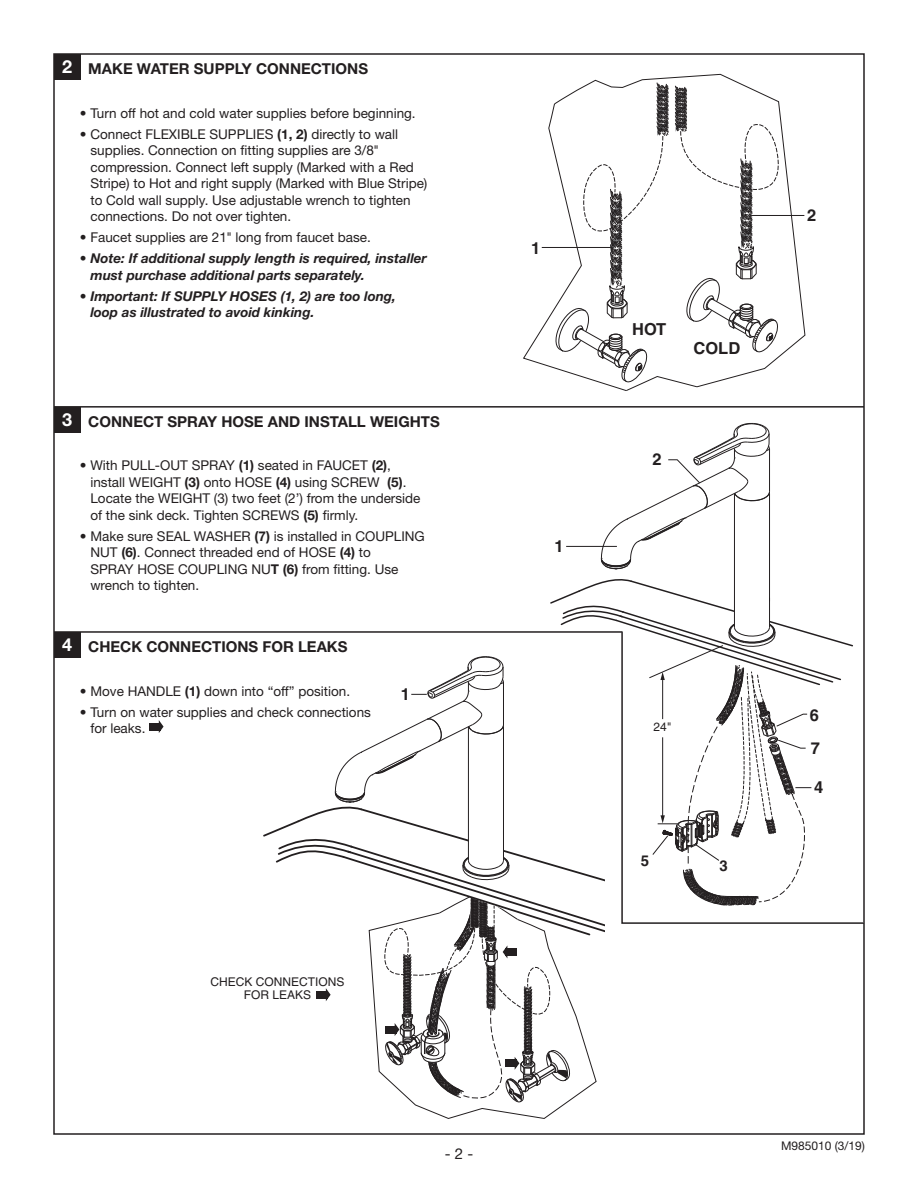
<style>
.page{position:relative;width:918px;height:1188px;background:#fff}
.page>*{position:absolute;margin:0;border:0;box-sizing:border-box;transform-origin:0 0}
.t1{font:700 18px "Helvetica Neue LT Std";color:#fff}
.t2{font:700 16.5px/33px "Helvetica LT Std";color:#231f20}
._10pt_Heads_-_Bold{font:700 15px "Helvetica Neue LT Std";color:#231f20}
.t3{font:15px "Helvetica Neue LT Std";color:#231f20}
.t4{font:700 15px "Helvetica LT Std";color:#231f20}
._9pt_text{font:13.5px/16.5px "Helvetica Neue LT Std";color:#231f20}
._9pt_text-2{font:italic 700 13.5px/16.5px "Helvetica Neue LT Std";color:#231f20}
.t5{font:12px/13.5px "Helvetica LT Std";color:#231f20;text-align:center}
.t6{font:12px "Helvetica Neue LT Std";color:#231f20}
.s1{font-weight:700}
.s2{font-family:"Helvetica LT Std"}
.s3{font-weight:400;font-style:normal}
</style>
<div class="page">
<div style="left:54px;top:54px;width:26px;height:26px;background:#231f20"></div>
<div style="left:54px;top:407px;width:26px;height:26px;background:#231f20"></div>
<div style="left:54px;top:632px;width:26px;height:26px;background:#231f20"></div>
<div style="left:149px;top:723px;width:12px;height:7px;background:#231f20"></div>
<svg style="left:159px;top:720px;width:5px;height:13px"></svg>
<hr style="left:54px;top:406px;width:810px;height:2px;background:#231f20">
<hr style="left:54px;top:631px;width:568px;height:2px;background:#231f20">
<svg style="left:523px;top:74px;width:283px;height:294px"></svg>
<svg style="left:553px;top:82px;width:227px;height:309px"></svg>
<svg style="left:419px;top:1107px;width:142px;height:12px"></svg>
<svg style="left:854px;top:630px;width:11px;height:295px"></svg>
<svg style="left:262px;top:423px;width:592px;height:684px"></svg>
<p class="t1" style="left:62px;top:55px;width:12px">2</p>
<p class="_10pt_Heads_-_Bold" style="left:88px;top:59px;width:281px">MAKE WATER SUPPLY CONNECTIONS</p>
<p class="_9pt_text" style="left:80px;top:104px;width:337px">• Turn off hot and cold water supplies before beginning.</p>
<p class="_9pt_text" style="left:90px;top:125px;width:339px;text-indent:-11px">• Connect FLEXIBLE SUPPLIES <span class="s1">(1, 2)</span> directly to wall supplies. Connection on fitting supplies are 3/8<span class="s2">" </span>compression. Connect left supply (Marked with a Red Stripe) to Hot and right supply (Marked with Blue Stripe) to Cold wall supply. Use adjustable wrench to tighten connections. Do not over tighten.</p>
<p class="_9pt_text" style="left:80px;top:229px;width:292px">• Faucet supplies are 21<span class="s2">"</span> long from faucet base.</p>
<p class="_9pt_text-2" style="left:90px;top:250px;width:338px;text-indent:-11px"><span class="s3">•</span> Note: If additional supply length is required, installer must purchase additional parts separately.</p>
<p class="_9pt_text-2" style="left:90px;top:287px;width:307px;text-indent:-11px"><span class="s3">•</span> Important: If SUPPLY HOSES (1, 2) are too long, loop as illustrated to avoid kinking.</p>
<p class="t2" style="left:531px;top:231px;width:11px">1</p>
<p class="t2" style="left:807px;top:198px;width:11px">2</p>
<p class="t2" style="left:632px;top:313px;width:36px">HOT</p>
<p class="t2" style="left:694px;top:332px;width:48px">COLD</p>
<p class="t1" style="left:62px;top:408px;width:12px">3</p>
<p class="_10pt_Heads_-_Bold" style="left:88px;top:412px;width:353px">CONNECT SPRAY HOSE AND INSTALL WEIGHTS</p>
<p class="_9pt_text" style="left:90px;top:457px;width:332px;text-indent:-11px">• With PULL-OUT SPRAY <span class="s1">(1)</span> seated in FAUCET <span class="s1">(2)</span>, install WEIGHT <span class="s1">(3)</span> onto HOSE <span class="s1">(4)</span> using SCREW <span class="s1">(5)</span>.<br>Locate the WEIGHT (3) two feet (2’) from the underside of the sink deck. Tighten SCREWS <span class="s1">(5)</span> firmly.</p>
<p class="_9pt_text" style="left:90px;top:528px;width:336px;text-indent:-11px">• Make sure SEAL WASHER <span class="s1">(7)</span> is installed in COUPLING NUT <span class="s1">(6)</span>. Connect threaded end of HOSE <span class="s1">(4)</span> to<br>SPRAY HOSE COUPLING NU<span class="s1">T (6)</span> from fitting. Use wrench to tighten.</p>
<p class="t2" style="left:555px;top:530px;width:11px">1</p>
<p class="t2" style="left:652px;top:442px;width:11px">2</p>
<p class="t1" style="left:62px;top:633px;width:12px">4</p>
<p class="_10pt_Heads_-_Bold" style="left:88px;top:637px;width:261px">CHECK CONNECTIONS FOR LEAKS</p>
<p class="_9pt_text" style="left:80px;top:682px;width:272px">• Move HANDLE <span class="s1">(1)</span> down into “off” position.</p>
<p class="_9pt_text" style="left:90px;top:703px;width:282px;text-indent:-11px">• Turn on water supplies and check connections for leaks.</p>
<p class="t2" style="left:401px;top:677px;width:11px">1</p>
<p class="t5" style="left:654px;top:720px;width:19px">24"</p>
<p class="t2" style="left:810px;top:698px;width:12px">6<br>7</p>
<p class="t2" style="left:814px;top:771px;width:11px">4</p>
<p class="t4" style="left:641px;top:851px;width:10px">5</p>
<p class="t4" style="left:720px;top:857px;width:10px">3</p>
<p class="t5" style="left:210px;top:975px;width:136px">CHECK CONNECTIONS<br>FOR LEAKS</p>
<p class="t3" style="left:445px;top:1145px;width:30px">- 2 -</p>
<p class="t6" style="left:781px;top:1139px;width:86px">M985010 (3/19)</p>
</div>
